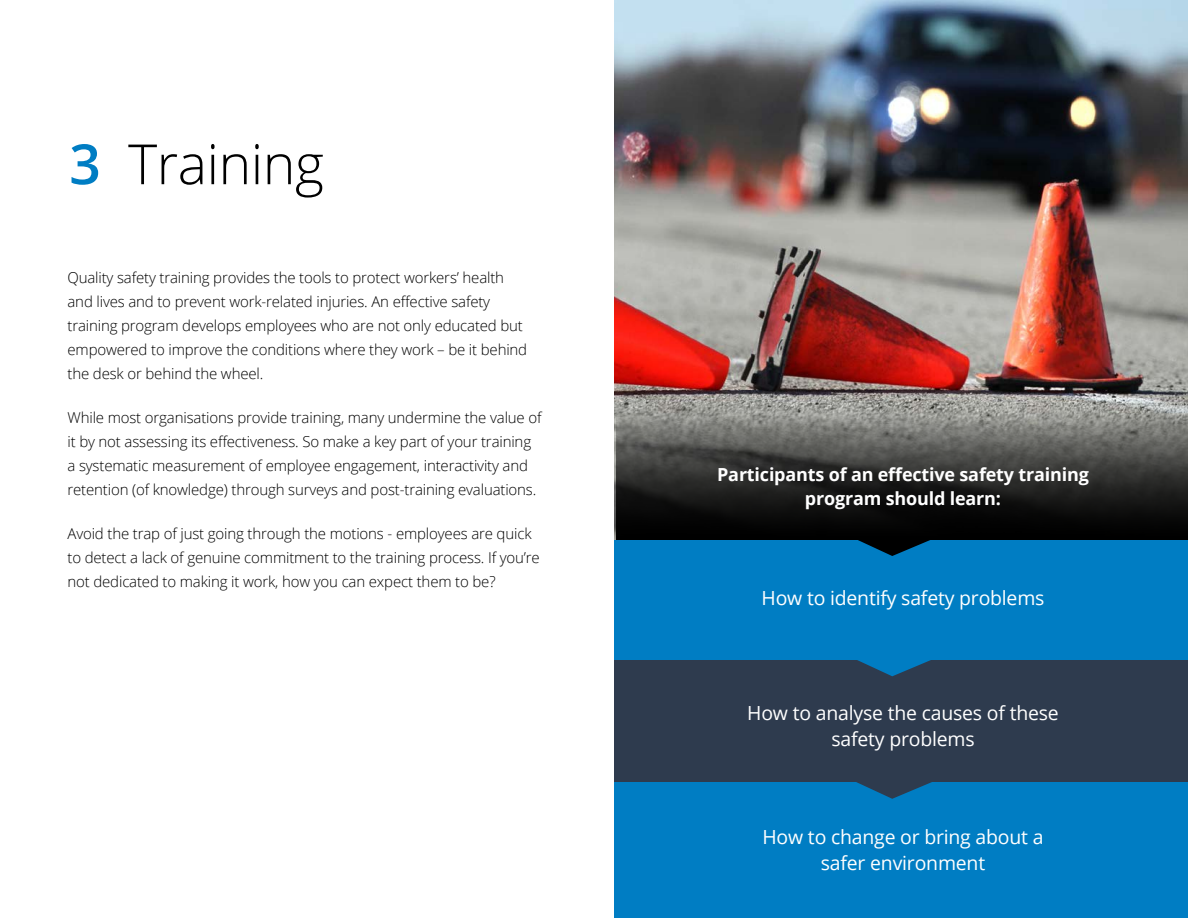
<style>
.page{position:relative;width:1188px;height:918px;background:#fff}
.page>*{position:absolute;margin:0;border:0;box-sizing:border-box;transform-origin:0 0}
.t1{font:300 55.5px "Open Sans";letter-spacing:-.01em;color:#000}
.t2{font:19.5px/26px "Open Sans";letter-spacing:-.01em;color:#fff;text-align:center}
.t3{font:700 18px/24px "Open Sans";letter-spacing:-.01em;color:#fff;text-align:center}
.t4{font:300 15px/24px "Open Sans";letter-spacing:-.01em;color:#000}
.s1{font-weight:600;color:#007dc3}
</style>
<div class="page">
<div style="left:614px;top:0;width:574px;height:918px;background:#007dc3"></div>
<img style="left:614px;top:0;width:574px;height:540px">
<svg style="left:616px;top:409px;width:572px;height:131px"></svg>
<div style="left:614px;top:661px;width:574px;height:121px;background:#2e3b4e"></div>
<svg style="left:855px;top:660px;width:78px;height:16px"></svg>
<svg style="left:855px;top:539px;width:78px;height:17px"></svg>
<svg style="left:856px;top:782px;width:76px;height:17px"></svg>
<h1 class="t1" style="left:69px;top:126px;width:256px"><span class="s1">3</span> Training</h1>
<p class="t4" style="left:68px;top:265px;width:461px">Quality safety training provides the tools to protect workers’ health and lives and to prevent work-related injuries. An effective safety training program develops employees who are not only educated but empowered to improve the conditions where they work – be it behind the desk or behind the wheel.</p>
<p class="t4" style="left:68px;top:405px;width:476px">While most organisations provide training, many undermine the value of it by not assessing its effectiveness. So make a key part of your training a systematic measurement of employee engagement, interactivity and retention (of knowledge) through surveys and post-training evaluations.</p>
<p class="t4" style="left:68px;top:521px;width:474px">Avoid the trap of just going through the motions - employees are quick to detect a lack of genuine commitment to the training process. If you’re not dedicated to making it work, how you can expect them to be?</p>
<p class="t3" style="left:717px;top:462px;width:373px">Participants of an effective safety training program should learn:</p>
<h2 class="t2" style="left:762px;top:585px;width:284px">How to identify safety problems</h2>
<h2 class="t2" style="left:747px;top:699px;width:313px">How to analyse the causes of these safety problems</h2>
<h2 class="t2" style="left:763px;top:823px;width:283px">How to change or bring about a safer environment</h2>
</div>
